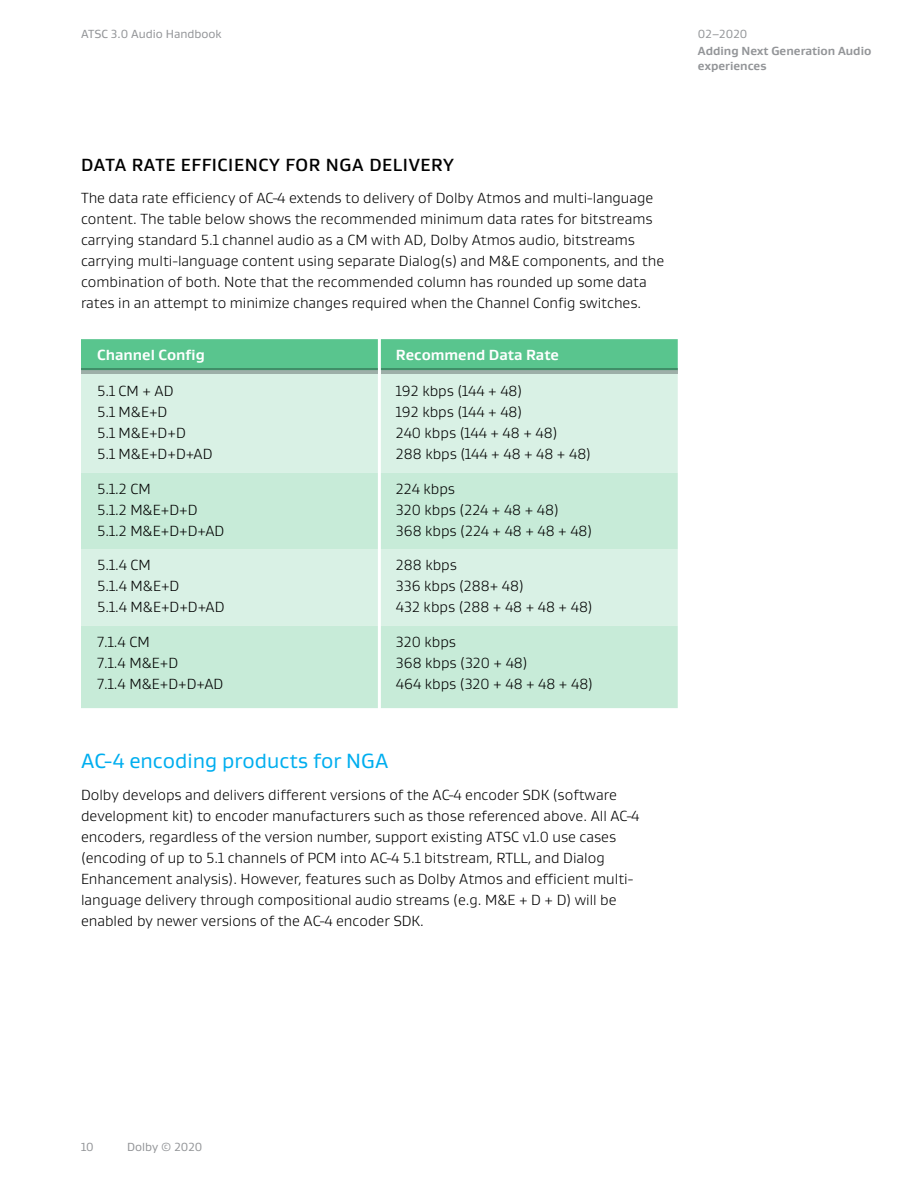
<style>
.page{position:relative;width:918px;height:1188px;background:#fff}
.page>*{position:absolute;margin:0;border:0;box-sizing:border-box;transform-origin:0 0}
.t1{font:21px "Dolby Gustan";color:#00aeef}
.t2{font:500 18px "Dolby Gustan";letter-spacing:.035em;color:#000}
.t3{font:300 15px/21px "Dolby Gustan";color:#000}
.t4{font:700 15px "Dolby Gustan";color:#fff}
.t5{font:12px "Dolby Gustan";color:#939598}
.t6{font:700 12px/15px "Dolby Gustan";color:#939598}
</style>
<div class="page">
<div style="left:81px;top:339px;width:597px;height:30px;background:#59c58e"></div>
<div style="left:81px;top:374px;width:597px;height:99px;background:#d9f1e5"></div>
<svg style="left:81px;top:473px;width:597px;height:235px;background:#ccecdc"></svg>
<hr style="left:378px;top:339px;width:3px;height:370px;background:#fff">
<div style="left:81px;top:369px;width:297px;height:5px;background:#9dafa8"></div>
<div style="left:381px;top:369px;width:297px;height:5px;background:#9dafa8"></div>
<p class="t5" style="left:81px;top:26px;width:142px">ATSC 3.0 Audio Handbook</p>
<p class="t5" style="left:698px;top:27px;width:51px">02–2020</p>
<p class="t6" style="left:698px;top:43px;width:175px">Adding Next Generation Audio experiences</p>
<p class="t2" style="left:81px;top:153px;width:375px">DATA RATE EFFICIENCY FOR NGA DELIVERY</p>
<p class="t3" style="left:81px;top:187px;width:585px">The data rate efficiency of AC-4 extends to delivery of Dolby Atmos and multi-language content. The table below shows the recommended minimum data rates for bitstreams carrying standard 5.1 channel audio as a CM with AD, Dolby Atmos audio, bitstreams carrying multi-language content using separate Dialog(s) and M&amp;E components, and the combination of both. Note that the recommended column has rounded up some data rates in an attempt to minimize changes required when the Channel Config switches.</p>
<p class="t4" style="left:97px;top:345px;width:109px">Channel Config</p>
<p class="t4" style="left:396px;top:345px;width:165px">Recommend Data Rate</p>
<p class="t3" style="left:97px;top:380px;width:117px">5.1 CM + AD<br>5.1 M&amp;E+D<br>5.1 M&amp;E+D+D<br>5.1 M&amp;E+D+D+AD</p>
<p class="t3" style="left:396px;top:380px;width:197px">192 kbps (144 + 48)<br>192 kbps (144 + 48)<br>240 kbps (144 + 48 + 48)<br>288 kbps (144 + 48 + 48 + 48)</p>
<p class="t3" style="left:97px;top:478px;width:129px">5.1.2 CM<br>5.1.2 M&amp;E+D+D<br>5.1.2 M&amp;E+D+D+AD</p>
<p class="t3" style="left:396px;top:478px;width:198px">224 kbps<br>320 kbps (224 + 48 + 48)<br>368 kbps (224 + 48 + 48 + 48)</p>
<p class="t3" style="left:97px;top:554px;width:129px">5.1.4 CM<br>5.1.4 M&amp;E+D<br>5.1.4 M&amp;E+D+D+AD</p>
<p class="t3" style="left:396px;top:554px;width:198px">288 kbps<br>336 kbps (288+ 48)<br>432 kbps (288 + 48 + 48 + 48)</p>
<p class="t3" style="left:97px;top:631px;width:128px">7.1.4 CM<br>7.1.4 M&amp;E+D<br>7.1.4 M&amp;E+D+D+AD</p>
<p class="t3" style="left:396px;top:631px;width:199px">320 kbps<br>368 kbps (320 + 48)<br>464 kbps (320 + 48 + 48 + 48)</p>
<h1 class="t1" style="left:81px;top:747px;width:309px">AC-4 encoding products for NGA</h1>
<p class="t3" style="left:81px;top:784px;width:560px">Dolby develops and delivers different versions of the AC-4 encoder SDK (software development kit) to encoder manufacturers such as those referenced above. All AC-4 encoders, regardless of the version number, support existing ATSC v1.0 use cases (encoding of up to 5.1 channels of PCM into AC-4 5.1 bitstream, RTLL, and Dialog Enhancement analysis). However, features such as Dolby Atmos and efficient multi&shy;language delivery through compositional audio streams (e.g. M&amp;E + D + D) will be enabled by newer versions of the AC-4 encoder SDK.</p>
<p class="t5" style="left:81px;top:1139px;width:14px">10</p>
<p class="t5" style="left:127px;top:1139px;width:77px">Dolby © 2020</p>
</div>
